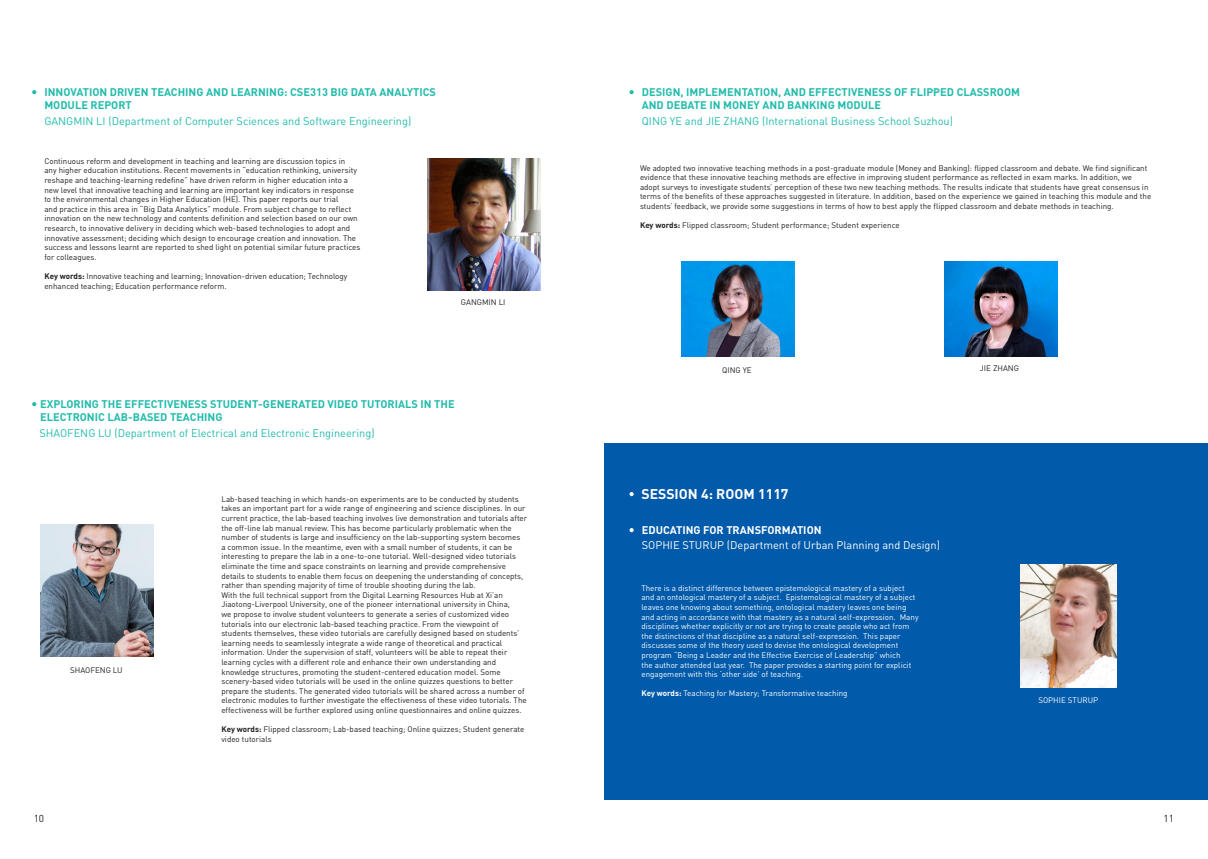
<style>
.page{position:relative;width:1208px;height:859px;background:#fff}
.page>*{position:absolute;margin:0;border:0;box-sizing:border-box;transform-origin:0 0}
.t1{font:700 14px "DIN";color:#fff}
.t2{font:700 11px/13.2px "DIN";color:#22bcac}
.t3{font:11px "DIN";color:#22bcac}
.t4{font:11px "DIN";color:#fff}
.t5{font:700 11px "DIN";color:#fff}
.t6{font:10px "DIN";color:#231f20}
.t7{font:8px/9.6px "DIN";color:#231f20}
.t8{font:8px/9.6px "DIN";color:#fff}
.s1{font-weight:700}
</style>
<div class="page">
<svg style="left:32px;top:90px;width:4px;height:4px"></svg>
<svg style="left:32px;top:402px;width:4px;height:4px"></svg>
<svg style="left:629px;top:90px;width:4px;height:4px"></svg>
<div style="left:604px;top:443px;width:604px;height:356px;background:#015aaa"></div>
<svg style="left:629px;top:528px;width:4px;height:4px"></svg>
<svg style="left:629px;top:492px;width:4px;height:4px"></svg>
<img style="left:1020px;top:564px;width:97px;height:124px">
<img style="left:428px;top:158px;width:112px;height:132px">
<img style="left:681px;top:262px;width:113px;height:94px">
<img style="left:944px;top:262px;width:113px;height:94px">
<img style="left:40px;top:525px;width:113px;height:132px">
<h2 class="t2" style="left:44px;top:85px;width:393px">INNOVATION DRIVEN TEACHING AND LEARNING: CSE313 BIG DATA ANALYTICS<br>MODULE REPORT</h2>
<h2 class="t3" style="left:44px;top:114px;width:368px">GANGMIN LI (Department of Computer Sciences and Software Engineering)</h2>
<p class="t7" style="left:44px;top:156px;width:317px">Continuous reform and development in teaching and learning are discussion topics in<br>any higher education institutions. Recent movements in “education rethinking, university reshape and teaching-learning redefine” have driven reform in higher education into a new level that innovative teaching and learning are important key indicators in response to the environmental changes in Higher Education (HE). This paper reports our trial<br>and practice in this area in “Big Data Analytics” module. From subject change to reflect innovation on the new technology and contents definition and selection based on our own research, to innovative delivery in deciding which web-based technologies to adopt and innovative assessment; deciding which design to encourage creation and innovation. The success and lessons learnt are reported to shed light on potential similar future practices for colleagues.</p>
<p class="t7" style="left:44px;top:271px;width:304px"><span class="s1">Key words:</span> Innovative teaching and learning; Innovation-driven education; Technology enhanced teaching; Education performance reform.</p>
<p class="t7" style="left:461px;top:297px;width:46px">GANGMIN LI</p>
<h2 class="t2" style="left:40px;top:397px;width:416px">EXPLORING THE EFFECTIVENESS STUDENT-GENERATED VIDEO TUTORIALS IN THE<br>ELECTRONIC LAB-BASED TEACHING</h2>
<h2 class="t3" style="left:39px;top:426px;width:337px">SHAOFENG LU (Department of Electrical and Electronic Engineering)</h2>
<p class="t7" style="left:70px;top:665px;width:54px">SHAOFENG LU</p>
<p class="t7" style="left:221px;top:494px;width:307px">Lab-based teaching in which hands-on experiments are to be conducted by students takes an important part for a wide range of engineering and science disciplines. In our current practice, the lab-based teaching involves live demonstration and tutorials after the off-line lab manual review. This has become particularly problematic when the number of students is large and insufficiency on the lab-supporting system becomes<br>a common issue. In the meantime, even with a small number of students, it can be interesting to prepare the lab in a one-to-one tutorial. Well-designed video tutorials eliminate the time and space constraints on learning and provide comprehensive details to students to enable them focus on deepening the understanding of concepts, rather than spending majority of time of trouble shooting during the lab.<br>With the full technical support from the Digital Learning Resources Hub at Xi’an Jiaotong-Liverpool University, one of the pioneer international university in China,<br>we propose to involve student volunteers to generate a series of customized video tutorials into our electronic lab-based teaching practice. From the viewpoint of students themselves, these video tutorials are carefully designed based on students’ learning needs to seamlessly integrate a wide range of theoretical and practical information. Under the supervision of staff, volunteers will be able to repeat their learning cycles with a different role and enhance their own understanding and knowledge structures, promoting the student-centered education model. Some scenery-based video tutorials will be used in the online quizzes questions to better prepare the students. The generated video tutorials will be shared across a number of electronic modules to further investigate the effectiveness of these video tutorials. The effectiveness will be further explored using online questionnaires and online quizzes.</p>
<p class="t7" style="left:221px;top:724px;width:304px"><span class="s1">Key words:</span> Flipped classroom; Lab-based teaching; Online quizzes; Student generate video tutorials</p>
<h2 class="t2" style="left:642px;top:85px;width:380px">DESIGN, IMPLEMENTATION, AND EFFECTIVENESS OF FLIPPED CLASSROOM<br>AND DEBATE IN MONEY AND BANKING MODULE</h2>
<h2 class="t3" style="left:642px;top:115px;width:313px">QING YE and JIE ZHANG (International Business School Suzhou)</h2>
<p class="t7" style="left:640px;top:163px;width:513px">We adopted two innovative teaching methods in a post-graduate module (Money and Banking): flipped classroom and debate. We find significant evidence that these innovative teaching methods are effective in improving student performance as reflected in exam marks. In addition, we adopt surveys to investigate students’ perception of these two new teaching methods. The results indicate that students have great consensus in terms of the benefits of these approaches suggested in literature. In addition, based on the experience we gained in teaching this module and the students’ feedback, we provide some suggestions in terms of how to best apply the flipped classroom and debate methods in teaching.</p>
<p class="t7" style="left:640px;top:220px;width:261px"><span class="s1">Key words:</span> Flipped classroom; Student performance; Student experience</p>
<p class="t7" style="left:722px;top:365px;width:31px">QING YE</p>
<p class="t7" style="left:980px;top:364px;width:41px">JIE ZHANG</p>
<h1 class="t1" style="left:641px;top:484px;width:149px">SESSION 4: ROOM 1117</h1>
<h2 class="t5" style="left:642px;top:522px;width:181px">EDUCATING FOR TRANSFORMATION</h2>
<h2 class="t4" style="left:642px;top:539px;width:300px">SOPHIE STURUP (Department of Urban Planning and Design)</h2>
<p class="t8" style="left:641px;top:583px;width:279px">There is a distinct difference between epistemological mastery of a subject and an ontological mastery of a subject. Epistemological mastery of a subject leaves one knowing about something, ontological mastery leaves one being and acting in accordance with that mastery as a natural self-expression. Many disciplines whether explicitly or not are trying to create people who act from the distinctions of that discipline as a natural self-expression. This paper discusses some of the theory used to devise the ontological development program “Being a Leader and the Effective Exercise of Leadership” which<br>the author attended last year. The paper provides a starting point for explicit engagement with this ‘other side’ of teaching.</p>
<p class="t8" style="left:641px;top:688px;width:208px"><span class="s1">Key words:</span> Teaching for Mastery; Transformative teaching</p>
<p class="t8" style="left:1038px;top:695px;width:61px">SOPHIE STURUP</p>
<p class="t6" style="left:34px;top:812px;width:12px">10</p>
<p class="t6" style="left:1163px;top:812px;width:12px">11</p>
</div>
